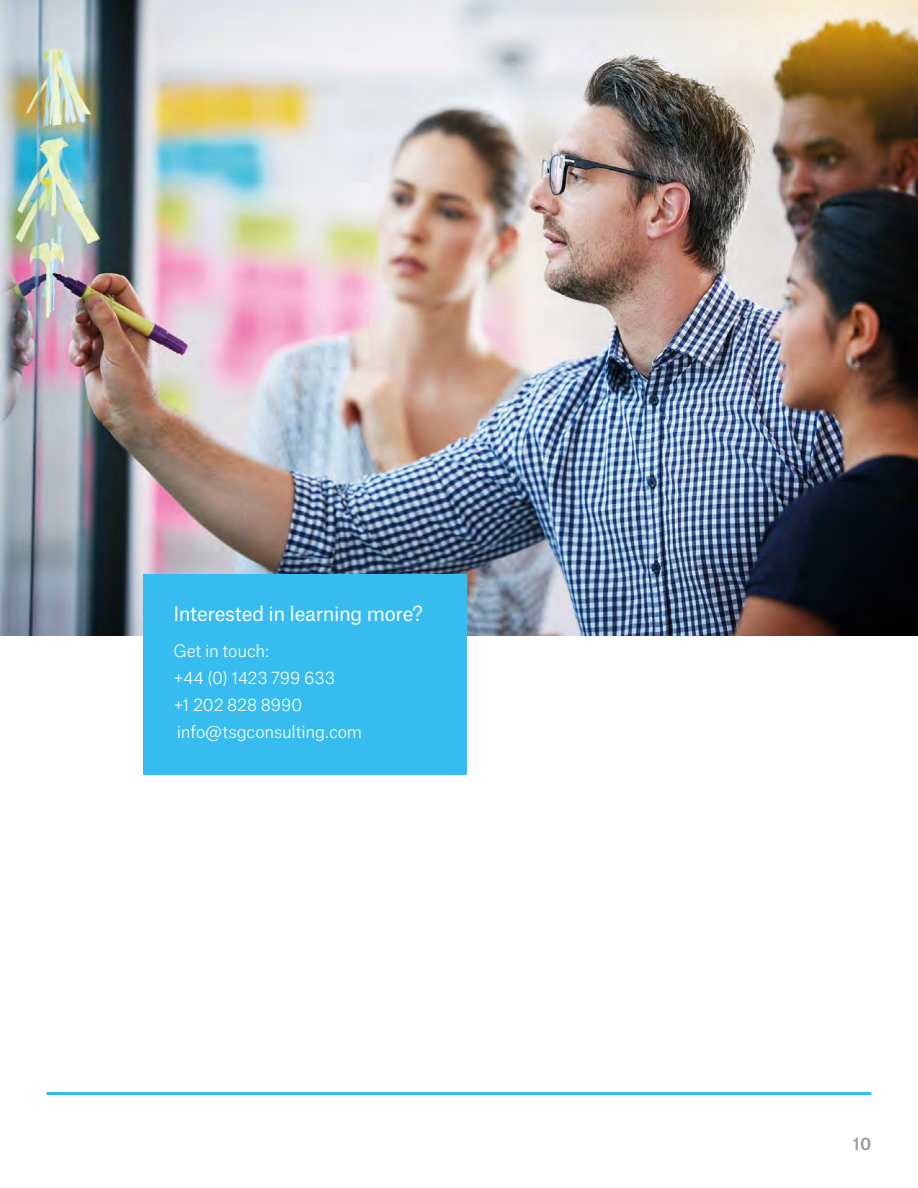
<style>
.page{position:relative;width:918px;height:1188px;background:#fff}
.page>*{position:absolute;margin:0;border:0;box-sizing:border-box;transform-origin:0 0}
.t1{font:19.5px "Atlas Grotesk";letter-spacing:-.02em;color:#fff}
.t2{font:300 16.5px/27px "Atlas Grotesk";letter-spacing:-.01em;color:#fff}
.t3{font:500 16.5px "Atlas Grotesk";color:#9d9d9c}
</style>
<div class="page">
<hr style="left:47px;top:1092px;width:824px;height:3px;background:#36bcee">
<img style="left:0;top:0;width:918px;height:636px">
<div style="left:143px;top:574px;width:323px;height:201px;background:#36bcee"></div>
<p class="t1" style="left:173px;top:598px;width:251px">Interested in learning more?</p>
<p class="t2" style="left:173px;top:635px;width:190px">Get in touch:<br>+44 (0) 1423 799 633<br>+1 202 828 8990 info@tsgconsulting.com</p>
<p class="t3" style="left:853px;top:1131px;width:20px">10</p>
</div>
